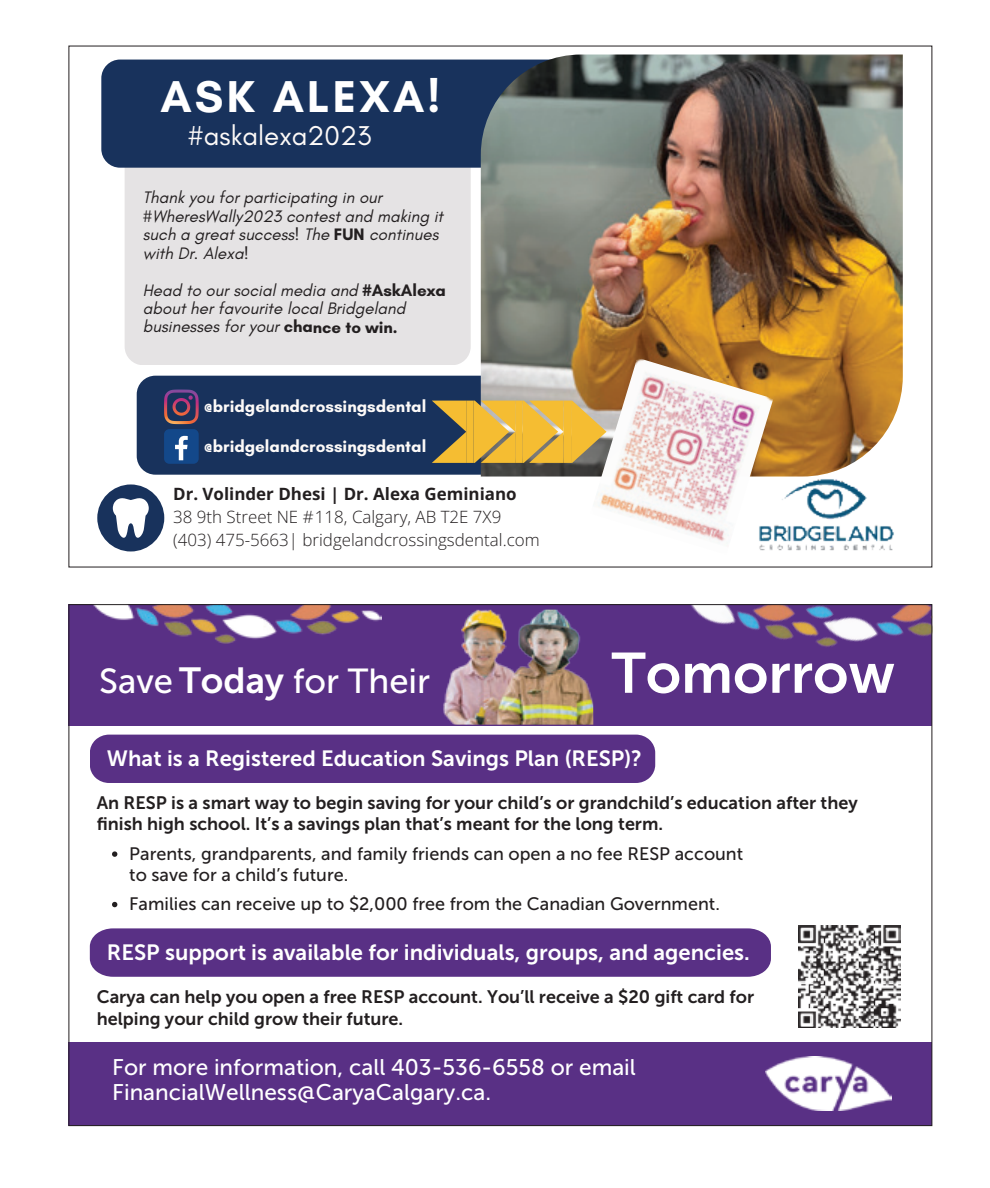
<style>
.page{position:relative;width:990px;height:1188px;background:#fff}
.page>*{position:absolute;margin:0;border:0;box-sizing:border-box;transform-origin:0 0}
.t1{font:56.8px "Museo Sans 700";color:#fff}
.t2{font:700 45.4px "Glacial Indifference";letter-spacing:.07em;color:#fff}
.t3{font:34.6px "Museo Sans 500";color:#fff}
.t4{font:27.8px "Glacial Indifference";color:#fdfaf8}
.t5{font:22.6px/24.4px "Museo Sans 500";color:#fff}
.t6{font:22px "Museo Sans 700";color:#fff}
.t7{font:18px/21.6px "Museo Sans 700";color:#231f20}
.t8{font:18px/21.6px "Museo Sans 500";color:#231f20}
.t9{font:italic 17px/18.4px "Glacial Indifference";color:#231f20}
.t10{font:300 17px/23px "Open Sans";color:#231f20}
.t11{font:700 17px "Glacial Indifference";color:#fdfaf8}
.s1{font-weight:700;font-style:normal}
.s2{font-weight:700}
.s3{font-family:"Museo Sans 700";font-size:36.2px}
</style>
<div class="page">
<div style="left:137px;top:376px;width:344px;height:99px;background:#18325c"></div>
<div style="left:125px;top:168px;width:346px;height:197px;background:#e5e3e4"></div>
<div style="left:101px;top:60px;width:380px;height:108px;background:#18325c"></div>
<img style="left:481px;top:55px;width:422px;height:422px">
<div style="left:97px;top:484px;width:67px;height:67px;background:#18325c;border-radius:50%"></div>
<svg style="left:113px;top:498px;width:36px;height:40px"></svg>
<img style="left:773px;top:474px;width:130px;height:77px">
<svg style="left:164px;top:390px;width:35px;height:34px"></svg>
<div style="left:164px;top:429px;width:35px;height:35px;background:#13488a;border-radius:5px"></div>
<svg style="left:175px;top:436px;width:13px;height:24px"></svg>
<svg style="left:432px;top:401px;width:158px;height:62px;background:#d2a840"></svg>
<img style="left:590px;top:358px;width:183px;height:193px">
<div style="left:68px;top:604px;width:864px;height:121px;background:#593085"></div>
<div style="left:68px;top:1043px;width:864px;height:83px;background:#593085"></div>
<img style="left:766px;top:1057px;width:126px;height:54px">
<img style="left:691px;top:606px;width:239px;height:41px">
<img style="left:443px;top:610px;width:150px;height:115px">
<img style="left:93px;top:606px;width:289px;height:37px">
<img style="left:798px;top:926px;width:102px;height:102px">
<div style="left:90px;top:735px;width:565px;height:48px;background:#593085"></div>
<div style="left:90px;top:928px;width:681px;height:49px;background:#593085"></div>
<svg style="left:112px;top:851px;width:5px;height:6px"></svg>
<svg style="left:112px;top:902px;width:5px;height:5px"></svg>
<p class="t2" style="left:160px;top:69px;width:281px">ASK ALEXA!</p>
<p class="t4" style="left:188px;top:120px;width:185px">#askalexa2023</p>
<p class="t9" style="left:143px;top:188px;width:302px">Thank you for participating in our #WheresWally2023 contest and making it such a great success! The <span class="s1">FUN</span> continues with Dr. Alexa!</p>
<p class="t9" style="left:143px;top:281px;width:305px">Head to our social media and <span class="s1">#AskAlexa </span>about her favourite local Bridgeland businesses for your <span class="s1">chance to win.</span></p>
<p class="t11" style="left:204px;top:396px;width:224px">@bridgelandcrossingsdental</p>
<p class="t11" style="left:204px;top:436px;width:224px">@bridgelandcrossingsdental</p>
<p class="t10" style="left:173px;top:482px;width:368px"><span class="s2">Dr. Volinder Dhesi | Dr. Alexa Geminiano<br></span>38 9th Street NE #118, Calgary, AB T2E 7X9 (403) 475-5663| bridgelandcrossingsdental.com</p>
<p class="t3" style="left:99px;top:662px;width:332px">Save <span class="s3">Today</span> for Their</p>
<p class="t1" style="left:612px;top:642px;width:285px">Tomorrow</p>
<p class="t6" style="left:107px;top:747px;width:537px">What is a Registered Education Savings Plan (RESP)?</p>
<p class="t7" style="left:97px;top:792px;width:762px">An RESP is a smart way to begin saving for your child’s or grandchild’s education after they finish high school. It’s a savings plan that’s meant for the long term.</p>
<p class="t8" style="left:129px;top:843px;width:616px">Parents, grandparents, and family friends can open a no fee RESP account to save for a child’s future.</p>
<p class="t8" style="left:129px;top:893px;width:592px">Families can receive up to $2,000 free from the Canadian Government.</p>
<p class="t6" style="left:107px;top:940px;width:644px">RESP support is available for individuals, groups, and agencies.</p>
<p class="t7" style="left:97px;top:986px;width:659px">Carya can help you open a free RESP account. You’ll receive a $20 gift card for helping your child grow their future.</p>
<p class="t5" style="left:112px;top:1055px;width:525px">For more information, call 403-536-6558 or email<br>FinancialWellness@CaryaCalgary.ca.</p>
</div>
